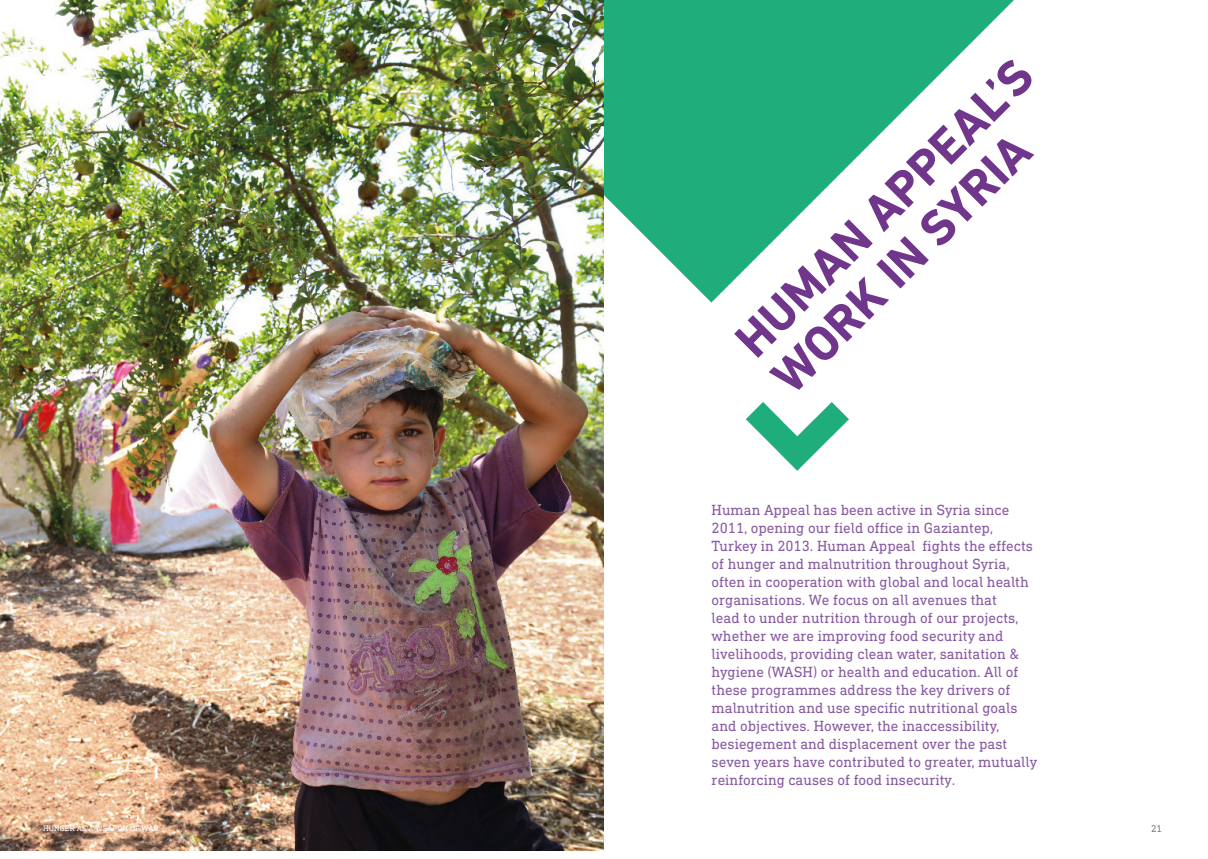
<style>
.page{position:relative;width:1208px;height:859px;background:#fff}
.page>*{position:absolute;margin:0;border:0;box-sizing:border-box;transform-origin:0 0}
.t1{font:700 50.1px/51.5px "DIN Next LT Pro";color:#6f368c}
.Intro_Large{font:15px/18px "DIN Next Slab Pro";color:#895ba2}
.t2{font:10px "DIN Next Slab Pro";color:#3d3d3c}
.t3{font:8px "DIN Next Slab Pro";letter-spacing:.01em;color:#fff}
</style>
<div class="page">
<svg style="left:746px;top:402px;width:103px;height:69px"></svg>
<svg style="left:604px;top:0;width:410px;height:303px;fill:#20ad7c"></svg>
<img style="left:0;top:0;width:604px;height:851px">
<p class="t3" style="left:43px;top:823px;width:117px">HUNGER AS A WEAPON OF WAR</p>
<p class="t1" style="left:725px;top:330px;width:398px;rotate:-45deg">HUMAN APPEAL’S<br>WORK IN SYRIA</p>
<p class="Intro_Large" style="left:711px;top:501px;width:327px">Human Appeal has been active in Syria since 2011, opening our field office in Gaziantep, Turkey in 2013. Human Appeal fights the effects of hunger and malnutrition throughout Syria, often in cooperation with global and local health organisations. We focus on all avenues that<br>lead to under nutrition through of our projects, whether we are improving food security and livelihoods, providing clean water, sanitation &amp; hygiene (WASH) or health and education. All of these programmes address the key drivers of malnutrition and use specific nutritional goals and objectives. However, the inaccessibility, besiegement and displacement over the past seven years have contributed to greater, mutually reinforcing causes of food insecurity.</p>
<p class="t2" style="left:1151px;top:823px;width:12px">21</p>
</div>
